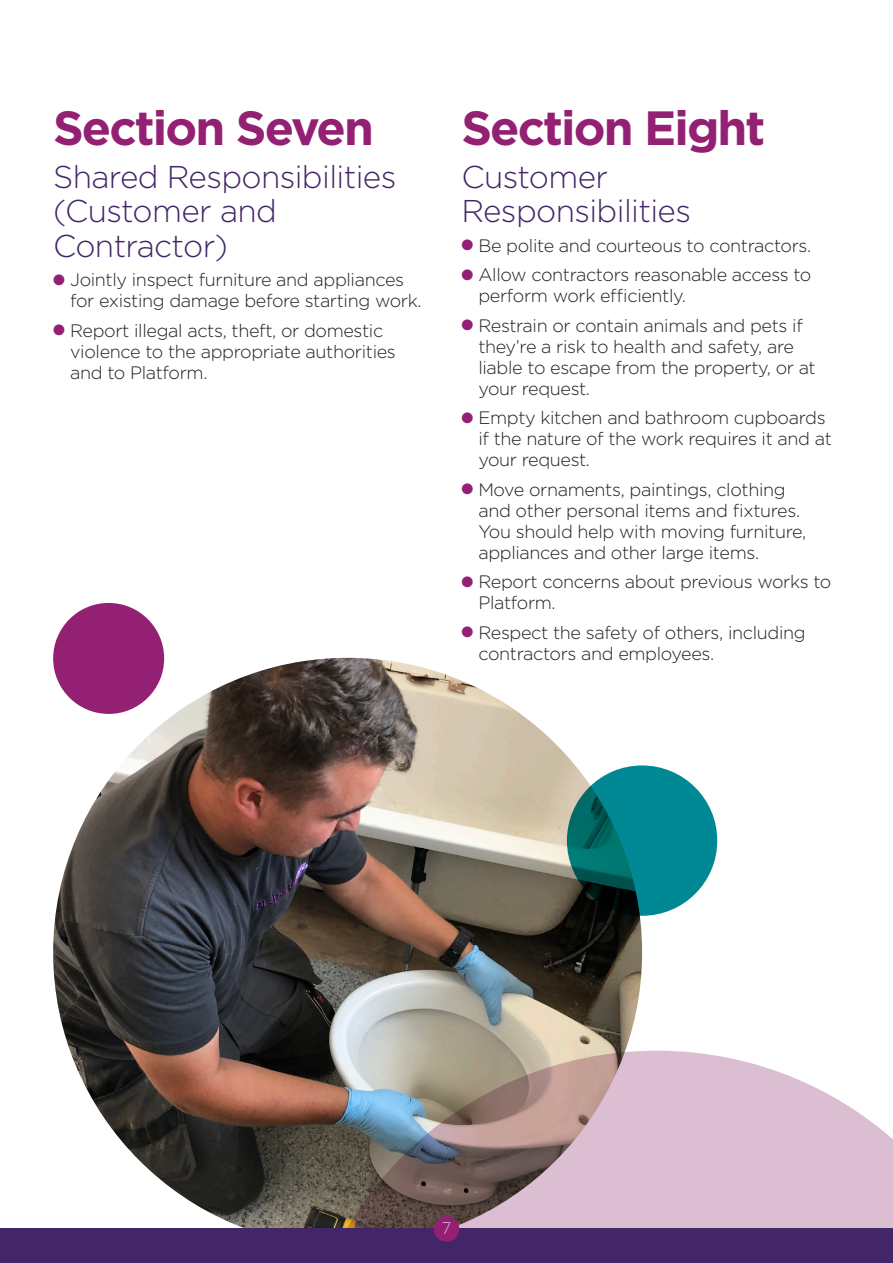
<style>
.page{position:relative;width:893px;height:1263px;background:#fff}
.page>*{position:absolute;margin:0;border:0;box-sizing:border-box;transform-origin:0 0}
.t1{font:700 48px "Gotham";letter-spacing:-.04em;color:#942073}
.t2{font:300 31.5px/34.5px "Gotham";letter-spacing:-.02em;color:#432668}
.t3{font:300 18px/21px "Gotham";letter-spacing:-.02em;color:#231f20}
.t4{font:200 16.5px "Gotham";color:#fff}
.s1{color:#942073}
</style>
<div class="page">
<img style="left:53px;top:658px;width:589px;height:589px;border-radius:294px">
<svg style="left:298px;top:1051px;width:595px;height:178px;background:#b6a3a9"></svg>
<svg style="left:567px;top:765px;width:150px;height:151px;background:#01797f"></svg>
<div style="left:53px;top:603px;width:111px;height:111px;background:#942073;border-radius:50%"></div>
<div style="left:0;top:1229px;width:893px;height:34px;background:#432668"></div>
<div style="left:434px;top:1216px;width:25px;height:26px;background:#942073;border-radius:50%"></div>
<p class="t1" style="left:53px;top:96px;width:322px">Section Seven</p>
<p class="t2" style="left:53px;top:158px;width:345px">Shared Responsibilities (Customer and<br>Contractor)</p>
<p class="t3" style="left:70px;top:269px;width:353px;text-indent:-17px"><span class="s1">●</span> Jointly inspect furniture and appliances for existing damage before starting work.</p>
<p class="t3" style="left:70px;top:319px;width:327px;text-indent:-17px"><span class="s1">●</span> Report illegal acts, theft, or domestic violence to the appropriate authorities and to Platform.</p>
<p class="t1" style="left:461px;top:96px;width:305px">Section Eight</p>
<p class="t2" style="left:461px;top:158px;width:231px">Customer<br>Responsibilities</p>
<p class="t3" style="left:461px;top:234px;width:351px"><span class="s1">●</span> Be polite and courteous to contractors.</p>
<p class="t3" style="left:478px;top:264px;width:335px;text-indent:-17px"><span class="s1">●</span> Allow contractors reasonable access to perform work efficiently.</p>
<p class="t3" style="left:478px;top:314px;width:339px;text-indent:-17px"><span class="s1">●</span> Restrain or contain animals and pets if they’re a risk to health and safety, are liable to escape from the property, or at your request.</p>
<p class="t3" style="left:478px;top:407px;width:355px;text-indent:-17px"><span class="s1">●</span> Empty kitchen and bathroom cupboards if the nature of the work requires it and at your request.</p>
<p class="t3" style="left:478px;top:478px;width:329px;text-indent:-17px"><span class="s1">●</span> Move ornaments, paintings, clothing and other personal items and fixtures.<br>You should help with moving furniture, appliances and other large items.</p>
<p class="t3" style="left:478px;top:571px;width:355px;text-indent:-17px"><span class="s1">●</span> Report concerns about previous works to<br>Platform.</p>
<p class="t3" style="left:478px;top:621px;width:329px;text-indent:-17px"><span class="s1">●</span> Respect the safety of others, including contractors and employees.</p>
<p class="t4" style="left:442px;top:1218px;width:11px">7</p>
</div>
